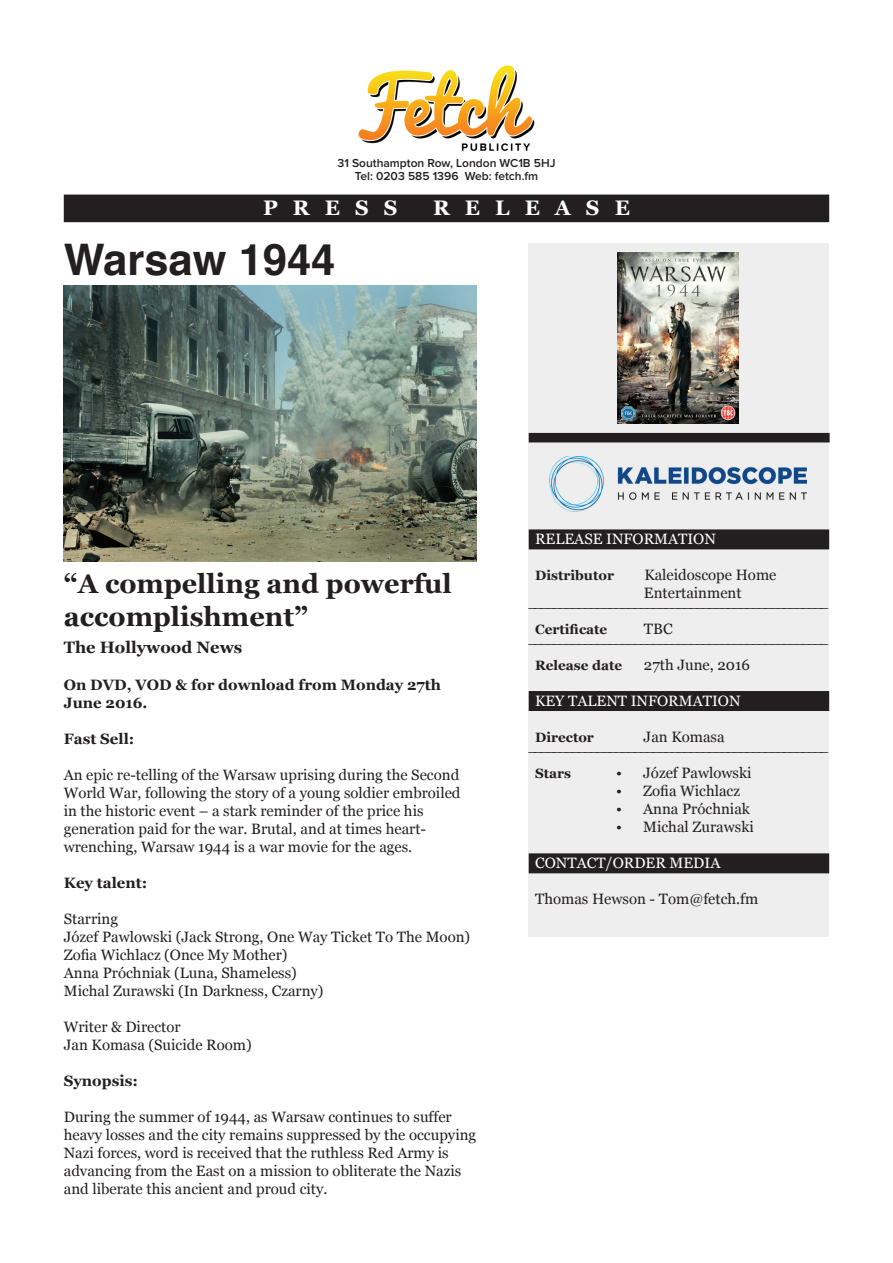
<style>
.page{position:relative;width:893px;height:1263px;background:#fff}
.page>*{position:absolute;margin:0;border:0;box-sizing:border-box;transform-origin:0 0}
.t1{font:700 43.5px "Helvetica";color:#231f20}
.t2{font:700 27px/33px "Georgia";color:#231f20}
.t3{font:700 21px "Georgia";letter-spacing:.72em;color:#fff}
.t4{font:700 16.5px "Georgia";color:#231f20}
.t5{font:15px/18px "Georgia";color:#231f20}
.t6{font:15px "Minion Pro";color:#231f20}
.t7{font:700 15px/18px "Georgia";color:#231f20}
.t8{font:15px "Georgia";color:#fff}
.t9{font:700 13.5px "Georgia";color:#231f20}
.t10{font:600 12px/13.5px "Proxima Nova";color:#231f20;text-align:center}
</style>
<div class="page">
<div style="left:65px;top:195px;width:763px;height:26px;background:#231f20"></div>
<div style="left:64px;top:195px;width:765px;height:27px;border:2px solid #231f20"></div>
<div style="left:528px;top:243px;width:301px;height:693px;background:#eeeeef"></div>
<div style="left:529px;top:692px;width:299px;height:18px;background:#231f20"></div>
<div style="left:529px;top:691px;width:300px;height:20px;border:2px solid #231f20"></div>
<div style="left:529px;top:434px;width:300px;height:8px;background:#231f20"></div>
<div style="left:529px;top:433px;width:301px;height:9px;border:2px solid #231f20"></div>
<img style="left:358px;top:65px;width:177px;height:87px">
<div style="left:529px;top:530px;width:299px;height:19px;background:#231f20"></div>
<div style="left:529px;top:529px;width:300px;height:20px;border:2px solid #231f20"></div>
<div style="left:529px;top:854px;width:299px;height:18px;background:#231f20"></div>
<div style="left:529px;top:853px;width:300px;height:20px;border:2px solid #231f20"></div>
<img style="left:550px;top:456px;width:256px;height:55px">
<img style="left:617px;top:252px;width:122px;height:172px">
<img style="left:64px;top:286px;width:412px;height:275px">
<p class="t10" style="left:337px;top:156px;width:219px">31 Southampton Row, London WC1B 5HJ<br>Tel: 0203 585 1396 Web: fetch.fm</p>
<h3 class="t3" style="left:263px;top:196px;width:136px">PRESS</h3>
<h3 class="t3" style="left:433px;top:196px;width:198px">RELEASE</h3>
<h1 class="t1" style="left:64px;top:225px;width:273px">Warsaw 1944</h1>
<h2 class="t2" style="left:64px;top:568px;width:390px">“A compelling and powerful accomplishment”</h2>
<p class="t4" style="left:64px;top:638px;width:180px">The Hollywood News</p>
<p class="t7" style="left:64px;top:675px;width:379px">On DVD, VOD &amp; for download from Monday 27th<br>June 2016.</p>
<p class="t7" style="left:64px;top:729px;width:72px">Fast Sell:</p>
<p class="t5" style="left:64px;top:765px;width:398px">An epic re-telling of the Warsaw uprising during the Second World War, following the story of a young soldier embroiled in the historic event – a stark reminder of the price his generation paid for the war. Brutal, and at times heart&shy;wrenching, Warsaw 1944 is a war movie for the ages.</p>
<p class="t7" style="left:64px;top:873px;width:85px">Key talent:</p>
<p class="t5" style="left:64px;top:909px;width:408px">Starring<br>Józef Pawlowski (Jack Strong, One Way Ticket To The Moon)<br>Zofia Wichlacz (Once My Mother)<br>Anna Próchniak (Luna, Shameless)<br>Michal Zurawski (In Darkness, Czarny)</p>
<p class="t5" style="left:64px;top:1017px;width:190px">Writer &amp; Director<br>Jan Komasa (Suicide Room)</p>
<p class="t7" style="left:64px;top:1071px;width:76px">Synopsis:</p>
<p class="t5" style="left:64px;top:1107px;width:414px">During the summer of 1944, as Warsaw continues to suffer heavy losses and the city remains suppressed by the occupying Nazi forces, word is received that the ruthless Red Army is advancing from the East on a mission to obliterate the Nazis and liberate this ancient and proud city.</p>
<p class="t8" style="left:535px;top:531px;width:182px">RELEASE INFORMATION</p>
<p class="t9" style="left:535px;top:568px;width:80px">Distributor</p>
<p class="t5" style="left:644px;top:566px;width:134px">Kaleidoscope Home<br>Entertainment</p>
<p class="t9" style="left:535px;top:622px;width:74px">Certificate</p>
<p class="t5" style="left:644px;top:620px;width:30px">TBC</p>
<p class="t9" style="left:535px;top:658px;width:89px">Release date</p>
<p class="t5" style="left:644px;top:656px;width:108px">27th June, 2016</p>
<p class="t8" style="left:535px;top:693px;width:207px">KEY TALENT INFORMATION</p>
<p class="t9" style="left:535px;top:730px;width:60px">Director</p>
<p class="t5" style="left:644px;top:728px;width:83px">Jan Komasa</p>
<p class="t9" style="left:535px;top:766px;width:38px">Stars</p>
<p class="t6" style="left:528px;top:592px;width:302px">________________________________________________</p>
<p class="t6" style="left:528px;top:628px;width:302px">________________________________________________</p>
<p class="t6" style="left:528px;top:736px;width:302px">________________________________________________</p>
<p class="t5" style="left:616px;top:764px;width:137px">• Józef Pawlowski</p>
<p class="t5" style="left:616px;top:782px;width:125px">• Zofia Wichlacz</p>
<p class="t5" style="left:616px;top:800px;width:135px">• Anna Próchniak</p>
<p class="t5" style="left:616px;top:818px;width:139px">• Michal Zurawski</p>
<p class="t8" style="left:535px;top:855px;width:187px">CONTACT/ORDER MEDIA</p>
<p class="t5" style="left:535px;top:890px;width:225px">Thomas Hewson - Tom@fetch.fm</p>
</div>
